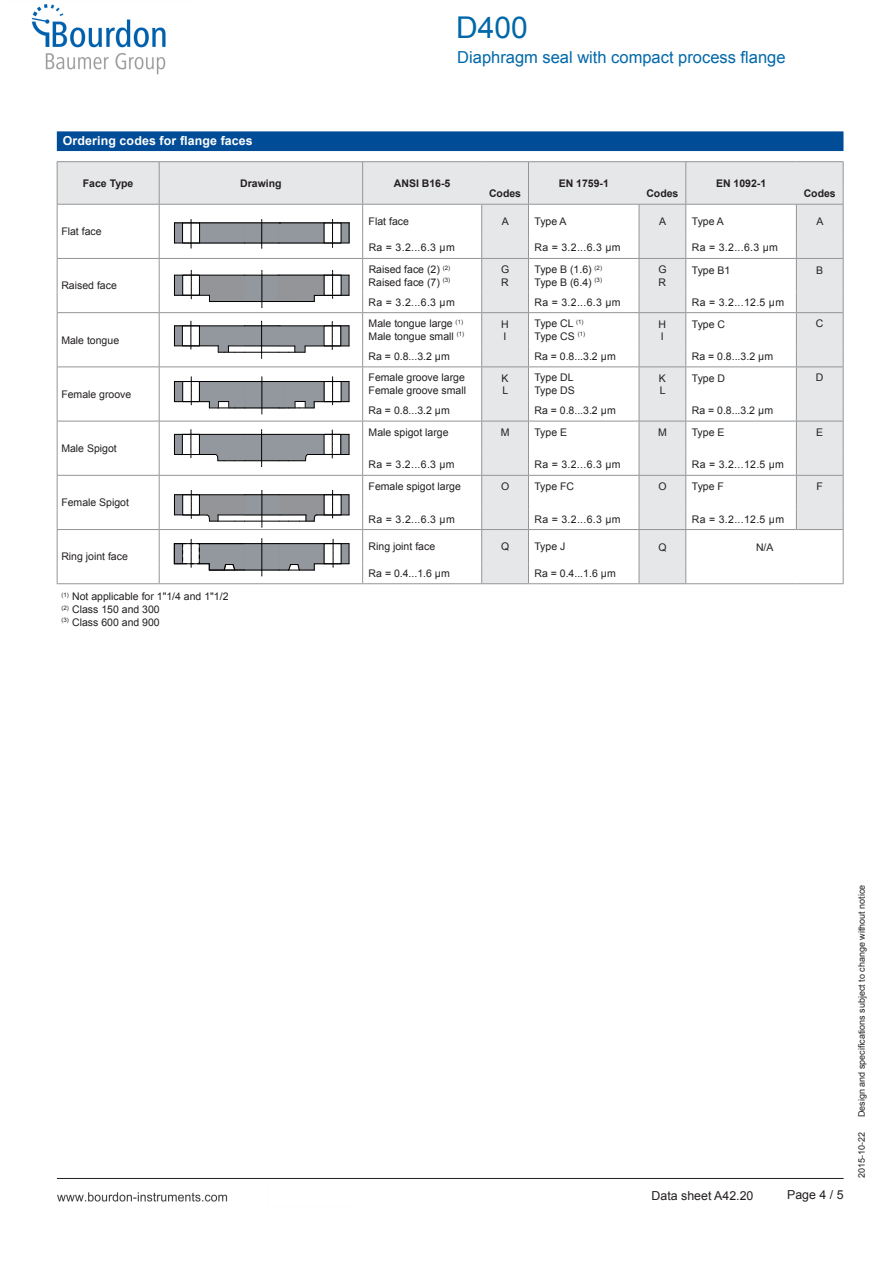
<style>
.page{position:relative;width:893px;height:1263px;background:#fff}
.page>*{position:absolute;margin:0;border:0;box-sizing:border-box;transform-origin:0 0}
.t1{font:30px "Arial";color:#0068a9}
.t2{font:16.5px "Arial";color:#0068a9}
.t3{font:700 12.3px "Arial";letter-spacing:.01em;color:#fff}
.t4{font:12.3px "Arial";color:#231f20}
.t5{font:10.5px/12.6px "Arial";color:#231f20}
.t6{font:700 10.5px "Arial";color:#231f20}
.t7{font:9px "Arial";color:#231f20}
</style>
<div class="page">
<img style="left:31px;top:4px;width:813px;height:1198px">
<p class="t1" style="left:456px;top:8px;width:73px">D400</p>
<p class="t2" style="left:457px;top:46px;width:330px">Diaphragm seal with compact process flange</p>
<p class="t3" style="left:63px;top:133px;width:191px">Ordering codes for flange faces</p>
<p class="t6" style="left:83px;top:176px;width:52px">Face Type</p>
<p class="t6" style="left:240px;top:176px;width:43px">Drawing</p>
<p class="t6" style="left:394px;top:176px;width:58px">ANSI B16-5</p>
<p class="t6" style="left:559px;top:176px;width:52px">EN 1759-1</p>
<p class="t6" style="left:716px;top:176px;width:52px">EN 1092-1</p>
<p class="t6" style="left:489px;top:187px;width:34px">Codes</p>
<p class="t6" style="left:646px;top:187px;width:34px">Codes</p>
<p class="t6" style="left:804px;top:186px;width:34px">Codes</p>
<p class="t5" style="left:61px;top:225px;width:42px">Flat face</p>
<p class="t5" style="left:369px;top:215px;width:42px">Flat face</p>
<p class="t5" style="left:502px;top:215px;width:9px">A</p>
<p class="t5" style="left:534px;top:215px;width:34px">Type A</p>
<p class="t5" style="left:659px;top:215px;width:9px">A</p>
<p class="t5" style="left:692px;top:215px;width:34px">Type A</p>
<p class="t5" style="left:817px;top:215px;width:9px">A</p>
<p class="t5" style="left:369px;top:242px;width:88px">Ra = 3.2...6.3 µm</p>
<p class="t5" style="left:534px;top:242px;width:88px">Ra = 3.2...6.3 µm</p>
<p class="t5" style="left:692px;top:242px;width:88px">Ra = 3.2...6.3 µm</p>
<p class="t5" style="left:61px;top:279px;width:57px">Raised face</p>
<p class="t5" style="left:61px;top:334px;width:59px">Male tongue</p>
<p class="t5" style="left:61px;top:388px;width:72px">Female groove</p>
<p class="t5" style="left:61px;top:442px;width:57px">Male Spigot</p>
<p class="t5" style="left:61px;top:496px;width:69px">Female Spigot</p>
<p class="t5" style="left:61px;top:551px;width:68px">Ring joint face</p>
<p class="t5" style="left:61px;top:590px;width:169px"><sup>(1)</sup> Not applicable for 1"1/4 and 1"1/2 <sup>(2)</sup> Class 150 and 300<br><sup>(3)</sup> Class 600 and 900</p>
<p class="t5" style="left:369px;top:263px;width:83px">Raised face (2) <sup>(2)<br></sup>Raised face (7) <sup>(3)</sup></p>
<p class="t5" style="left:501px;top:263px;width:10px">G<br>R</p>
<p class="t5" style="left:534px;top:263px;width:69px">Type B (1.6) <sup>(2)<br></sup>Type B (6.4) <sup>(3)</sup></p>
<p class="t5" style="left:658px;top:263px;width:10px">G<br>R</p>
<p class="t5" style="left:692px;top:264px;width:40px">Type B1</p>
<p class="t5" style="left:816px;top:264px;width:9px">B</p>
<p class="t5" style="left:369px;top:296px;width:88px">Ra = 3.2...6.3 µm</p>
<p class="t5" style="left:534px;top:296px;width:88px">Ra = 3.2...6.3 µm</p>
<p class="t5" style="left:692px;top:296px;width:94px">Ra = 3.2...12.5 µm</p>
<p class="t5" style="left:369px;top:317px;width:97px">Male tongue large <sup>(1)<br></sup>Male tongue small <sup>(1)</sup></p>
<p class="t5" style="left:501px;top:318px;width:9px">H<br>I</p>
<p class="t5" style="left:534px;top:317px;width:52px">Type CL <sup>(1)<br></sup>Type CS <sup>(1)</sup></p>
<p class="t5" style="left:659px;top:318px;width:9px">H<br>I</p>
<p class="t5" style="left:692px;top:318px;width:35px">Type C</p>
<p class="t5" style="left:816px;top:317px;width:9px">C</p>
<p class="t5" style="left:369px;top:350px;width:83px">Ra = 0.8...3.2 µm</p>
<p class="t5" style="left:534px;top:350px;width:83px">Ra = 0.8...3.2 µm</p>
<p class="t5" style="left:692px;top:350px;width:83px">Ra = 0.8...3.2 µm</p>
<p class="t5" style="left:369px;top:371px;width:99px">Female groove large<br>Female groove small</p>
<p class="t5" style="left:502px;top:372px;width:9px">K<br>L</p>
<p class="t5" style="left:534px;top:371px;width:42px">Type DL<br>Type DS</p>
<p class="t5" style="left:659px;top:372px;width:9px">K<br>L</p>
<p class="t5" style="left:692px;top:372px;width:35px">Type D</p>
<p class="t5" style="left:816px;top:371px;width:9px">D</p>
<p class="t5" style="left:369px;top:404px;width:83px">Ra = 0.8...3.2 µm</p>
<p class="t5" style="left:534px;top:404px;width:83px">Ra = 0.8...3.2 µm</p>
<p class="t5" style="left:692px;top:404px;width:83px">Ra = 0.8...3.2 µm</p>
<p class="t5" style="left:369px;top:426px;width:81px">Male spigot large</p>
<p class="t5" style="left:501px;top:426px;width:10px">M</p>
<p class="t5" style="left:534px;top:426px;width:34px">Type E</p>
<p class="t5" style="left:658px;top:426px;width:10px">M</p>
<p class="t5" style="left:692px;top:426px;width:34px">Type E</p>
<p class="t5" style="left:816px;top:426px;width:9px">E</p>
<p class="t5" style="left:369px;top:458px;width:88px">Ra = 3.2...6.3 µm</p>
<p class="t5" style="left:534px;top:458px;width:88px">Ra = 3.2...6.3 µm</p>
<p class="t5" style="left:692px;top:458px;width:94px">Ra = 3.2...12.5 µm</p>
<p class="t5" style="left:369px;top:480px;width:94px">Female spigot large</p>
<p class="t5" style="left:501px;top:480px;width:10px">O</p>
<p class="t5" style="left:534px;top:480px;width:41px">Type FC</p>
<p class="t5" style="left:658px;top:480px;width:10px">O</p>
<p class="t5" style="left:692px;top:480px;width:34px">Type F</p>
<p class="t5" style="left:816px;top:480px;width:8px">F</p>
<p class="t5" style="left:369px;top:513px;width:88px">Ra = 3.2...6.3 µm</p>
<p class="t5" style="left:534px;top:513px;width:88px">Ra = 3.2...6.3 µm</p>
<p class="t5" style="left:692px;top:513px;width:94px">Ra = 3.2...12.5 µm</p>
<p class="t5" style="left:369px;top:540px;width:68px">Ring joint face</p>
<p class="t5" style="left:501px;top:540px;width:10px">Q</p>
<p class="t5" style="left:534px;top:540px;width:32px">Type J</p>
<p class="t5" style="left:658px;top:541px;width:10px">Q</p>
<p class="t5" style="left:756px;top:542px;width:19px">N/A</p>
<p class="t5" style="left:369px;top:567px;width:83px">Ra = 0.4...1.6 µm</p>
<p class="t5" style="left:534px;top:567px;width:83px">Ra = 0.4...1.6 µm</p>
<p class="t4" style="left:652px;top:1187px;width:103px">Data sheet A42.20</p>
<p class="t4" style="left:787px;top:1187px;width:58px">Page 4 / 5</p>
<p class="t7" style="left:856px;top:1117px;width:234px;rotate:-90deg">Design and specifications subject to change without notice</p>
<p class="t7" style="left:856px;top:1178px;width:48px;rotate:-90deg">2015-10-22</p>
</div>
